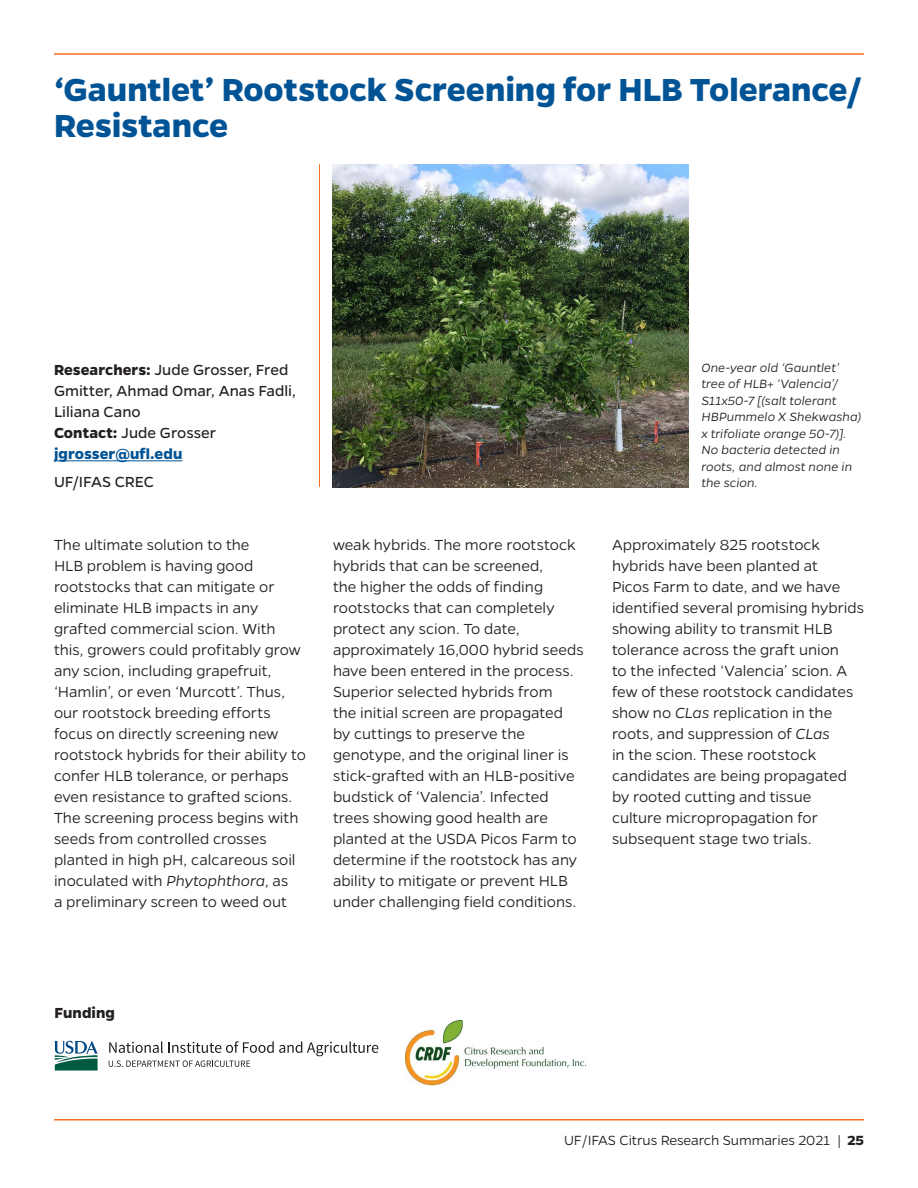
<style>
.page{position:relative;width:918px;height:1188px;background:#fff}
.page>*{position:absolute;margin:0;border:0;box-sizing:border-box;transform-origin:0 0}
.H1_-_Header{font:700 36px/36px "Gentona";color:#005496}
.P_-_body_no_indent{font:300 16.5px/21px "Gentona";color:#231f20}
.P_-_body_author{font:16.5px/21px "Gentona";color:#231f20}
.P_-_body_author-2{font:700 16.5px/21px "Gentona";letter-spacing:.005em;color:#005496}
.P_-_body_affiliation{font:16.5px "Gentona";letter-spacing:-.01em;color:#231f20}
.P_-_body_author-3{font:700 16.5px "Gentona";letter-spacing:.005em;color:#231f20}
.t1{font:300 15px "Gentona";letter-spacing:-.005em;color:#231f20}
.P_-_caption{font:italic 300 13.5px/16.5px "Gentona";letter-spacing:.01em;color:#231f20}
.s1{font-weight:700}
.s2{color:#231f20}
.s3{font-weight:400;color:#231f20}
.s4{font-style:italic}
</style>
<div class="page">
<hr style="left:54px;top:53px;width:810px;height:2px;background:#f37021">
<hr style="left:54px;top:1119px;width:810px;height:1px;background:#f37021">
<hr style="left:319px;top:164px;width:1px;height:323px;background:#f37021">
<img style="left:333px;top:164px;width:355px;height:323px">
<hr style="left:54px;top:460px;width:129px;height:1px;background:#005496">
<img style="left:406px;top:1021px;width:179px;height:65px">
<svg style="left:109px;top:1041px;width:269px;height:26px"></svg>
<svg style="left:54px;top:1041px;width:44px;height:30px"></svg>
<h1 class="H1_-_Header" style="left:54px;top:71px;width:810px">‘Gauntlet’ Rootstock Screening for HLB Tolerance/<br>Resistance</h1>
<p class="P_-_body_author" style="left:54px;top:360px;width:244px"><span class="s1">Researchers:</span> Jude Grosser, Fred<br>Gmitter, Ahmad Omar, Anas Fadli,<br>Liliana Cano</p>
<p class="P_-_body_author-2" style="left:54px;top:422px;width:164px"><span class="s2">Contact:</span> <span class="s3">Jude Grosser </span>jgrosser@ufl.edu</p>
<p class="P_-_body_affiliation" style="left:54px;top:473px;width:101px">UF/IFAS CREC</p>
<p class="P_-_caption" style="left:701px;top:359px;width:162px">One-year old ‘Gauntlet’ tree of HLB+ ‘Valencia’/<br>S11x50-7 [(salt tolerant<br>HBPummelo X Shekwasha) x trifoliate orange 50-7)].<br>No bacteria detected in roots, and almost none in the scion.</p>
<p class="P_-_body_no_indent" style="left:54px;top:534px;width:253px">The ultimate solution to the<br>HLB problem is having good rootstocks that can mitigate or eliminate HLB impacts in any grafted commercial scion. With this, growers could profitably grow any scion, including grapefruit, ‘Hamlin’, or even ‘Murcott’. Thus, our rootstock breeding efforts focus on directly screening new rootstock hybrids for their ability to confer HLB tolerance, or perhaps even resistance to grafted scions.<br>The screening process begins with seeds from controlled crosses planted in high pH, calcareous soil inoculated with <span class="s4">Phytophthora</span>, as<br>a preliminary screen to weed out</p>
<p class="P_-_body_no_indent" style="left:333px;top:534px;width:252px">weak hybrids. The more rootstock hybrids that can be screened,<br>the higher the odds of finding rootstocks that can completely protect any scion. To date, approximately 16,000 hybrid seeds have been entered in the process.<br>Superior selected hybrids from<br>the initial screen are propagated by cuttings to preserve the genotype, and the original liner is stick-grafted with an HLB-positive budstick of ‘Valencia’. Infected trees showing good health are planted at the USDA Picos Farm to determine if the rootstock has any ability to mitigate or prevent HLB under challenging field conditions.</p>
<p class="P_-_body_no_indent" style="left:612px;top:534px;width:254px">Approximately 825 rootstock hybrids have been planted at<br>Picos Farm to date, and we have identified several promising hybrids showing ability to transmit HLB tolerance across the graft union<br>to the infected ‘Valencia’ scion. A few of these rootstock candidates show no <span class="s4">CLas</span> replication in the roots, and suppression of <span class="s4">CLas<br></span>in the scion. These rootstock candidates are being propagated by rooted cutting and tissue culture micropropagation for subsequent stage two trials.</p>
<p class="P_-_body_author-3" style="left:54px;top:1003px;width:62px">Funding</p>
<p class="t1" style="left:564px;top:1132px;width:301px">UF/IFAS Citrus Research Summaries 2021 | <span class="s1">25</span></p>
</div>
